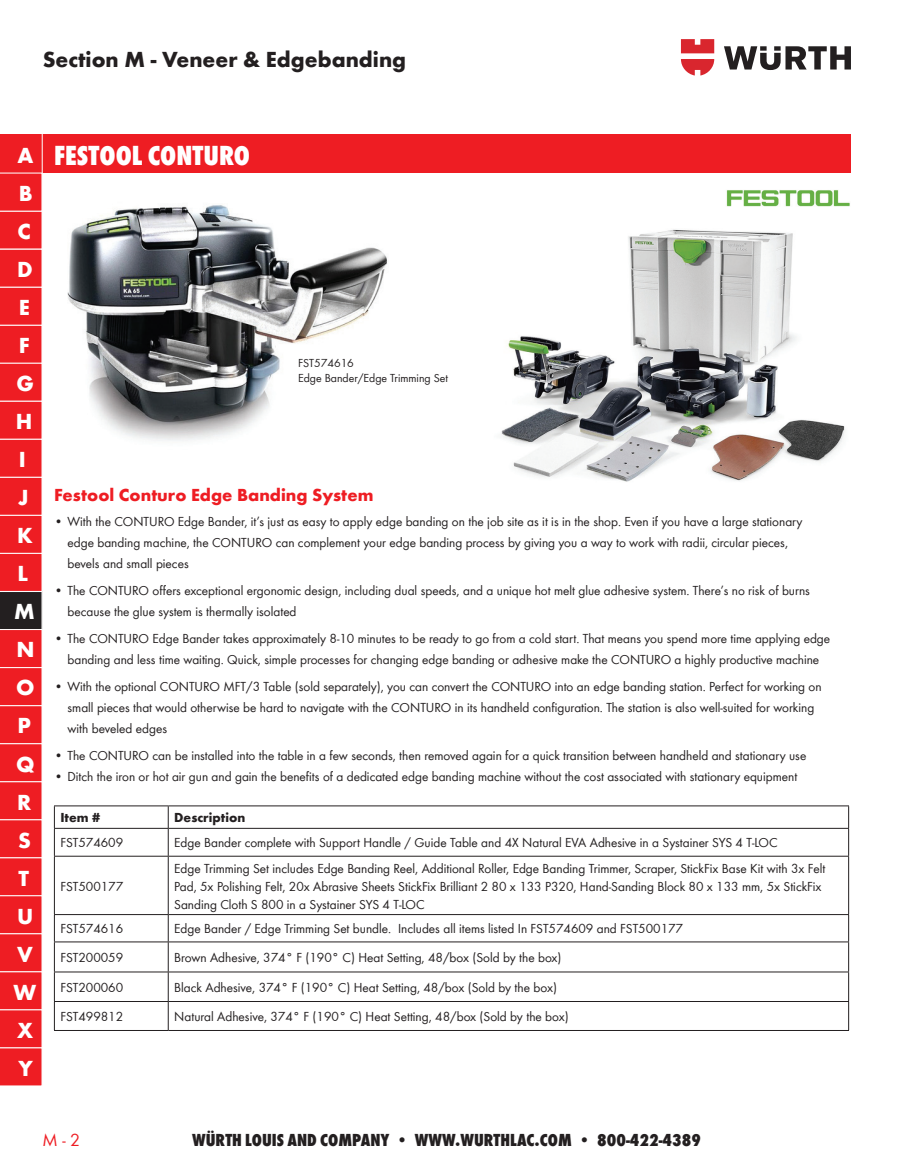
<style>
.page{position:relative;width:905px;height:1175px;background:#fff}
.page>*{position:absolute;margin:0;border:0;box-sizing:border-box;transform-origin:0 0}
.t1{font:800 condensed 28.5px "Wuerth";color:#fff}
.t2{font:700 22.5px "Wuerth";color:#231f20}
.t3{font:700 22.5px/38px "Wuerth";color:#fff}
.t4{font:800 condensed 18px "Wuerth";color:#231f20}
.t5{font:700 18px "Wuerth";color:#ee1d23}
.t6{font:18px "Wuerth";color:#ee1d23}
.t7{font:13.5px/21px "Wuerth";color:#231f20}
.t8{font:700 13.5px "Wuerth";color:#231f20}
.t9{font:12px/15px "Wuerth";color:#231f20}
</style>
<div class="page">
<svg style="left:724px;top:46px;width:126px;height:24px"></svg>
<svg style="left:681px;top:39px;width:33px;height:36px"></svg>
<div style="left:0;top:134px;width:850px;height:39px;background:#ee1d23"></div>
<svg style="left:0;top:173px;width:42px;height:913px;background:#e62429"></svg>
<hr style="left:42px;top:132px;width:1px;height:955px;background:#fff">
<img style="left:501px;top:229px;width:344px;height:253px">
<hr style="left:54px;top:805px;width:114px;height:1px;background:#231f20">
<hr style="left:168px;top:805px;width:681px;height:1px;background:#231f20">
<hr style="left:54px;top:828px;width:114px;height:1px;background:#231f20">
<svg style="left:54px;top:806px;width:1px;height:49px"></svg>
<hr style="left:168px;top:828px;width:681px;height:1px;background:#231f20">
<svg style="left:168px;top:806px;width:1px;height:49px"></svg>
<svg style="left:848px;top:806px;width:1px;height:49px"></svg>
<hr style="left:54px;top:855px;width:114px;height:1px;background:#231f20">
<hr style="left:54px;top:856px;width:1px;height:58px;background:#231f20">
<hr style="left:168px;top:855px;width:681px;height:1px;background:#231f20">
<hr style="left:168px;top:856px;width:1px;height:58px;background:#231f20">
<hr style="left:848px;top:856px;width:1px;height:58px;background:#231f20">
<hr style="left:54px;top:914px;width:114px;height:1px;background:#231f20">
<hr style="left:168px;top:914px;width:681px;height:1px;background:#231f20">
<hr style="left:54px;top:941px;width:114px;height:1px;background:#231f20">
<hr style="left:168px;top:941px;width:681px;height:1px;background:#231f20">
<hr style="left:54px;top:971px;width:114px;height:1px;background:#231f20">
<hr style="left:168px;top:971px;width:681px;height:1px;background:#231f20">
<hr style="left:54px;top:1001px;width:114px;height:1px;background:#231f20">
<svg style="left:54px;top:915px;width:1px;height:115px"></svg>
<hr style="left:168px;top:1001px;width:681px;height:1px;background:#231f20">
<svg style="left:168px;top:915px;width:1px;height:115px"></svg>
<svg style="left:848px;top:915px;width:1px;height:115px"></svg>
<hr style="left:54px;top:1030px;width:114px;height:1px;background:#231f20">
<hr style="left:168px;top:1030px;width:681px;height:1px;background:#231f20">
<img style="left:67px;top:205px;width:320px;height:236px">
<img style="left:726px;top:190px;width:124px;height:17px">
<h2 class="t2" style="left:43px;top:43px;width:365px">Section M - Veneer &amp; Edgebanding</h2>
<h2 class="t3" style="left:18px;top:134px;width:17px">A</h2>
<h2 class="t3" style="left:19px;top:172px;width:15px">B</h2>
<h1 class="t1" style="left:54px;top:135px;width:197px">FESTOOL CONTURO</h1>
<h2 class="t3" style="left:14px;top:211px;width:24px">C<br>D<br>E<br>F<br>G<br>H<br>I<br>J<br>K<br>L<br>M<br>N<br>O<br>P<br>Q<br>R<br>S<br>T<br>U<br>V<br>W<br>X<br>Y</h2>
<p class="t9" style="left:298px;top:355px;width:151px">FST574616<br>Edge Bander/Edge Trimming Set</p>
<h3 class="t5" style="left:54px;top:481px;width:321px">Festool Conturo Edge Banding System</h3>
<p class="t7" style="left:68px;top:510px;width:736px;text-indent:-14px">• With the CONTURO Edge Bander, it’s just as easy to apply edge banding on the job site as it is in the shop. Even if you have a large stationary edge banding machine, the CONTURO can complement your edge banding process by giving you a way to work with radii, circular pieces, bevels and small pieces</p>
<p class="t7" style="left:68px;top:579px;width:744px;text-indent:-14px">• The CONTURO offers exceptional ergonomic design, including dual speeds, and a unique hot melt glue adhesive system. There’s no risk of burns because the glue system is thermally isolated</p>
<p class="t7" style="left:54px;top:627px;width:777px;text-align:center">• The CONTURO Edge Bander takes approximately 8-10 minutes to be ready to go from a cold start. That means you spend more time applying edge banding and less time waiting. Quick, simple processes for changing edge banding or adhesive make the CONTURO a highly productive machine</p>
<p class="t7" style="left:68px;top:675px;width:755px;text-indent:-14px">• With the optional CONTURO MFT/3 Table (sold separately), you can convert the CONTURO into an edge banding station. Perfect for working on small pieces that would otherwise be hard to navigate with the CONTURO in its handheld configuration. The station is also well-suited for working with beveled edges</p>
<p class="t7" style="left:54px;top:744px;width:753px">• The CONTURO can be installed into the table in a few seconds, then removed again for a quick transition between handheld and stationary use</p>
<p class="t7" style="left:54px;top:765px;width:744px">• Ditch the iron or hot air gun and gain the benefits of a dedicated edge banding machine without the cost associated with stationary equipment</p>
<p class="t8" style="left:60px;top:808px;width:41px">Item #</p>
<p class="t8" style="left:174px;top:808px;width:73px">Description</p>
<p class="t7" style="left:60px;top:831px;width:64px">FST574609</p>
<p class="t7" style="left:174px;top:831px;width:605px">Edge Bander complete with Support Handle / Guide Table and 4X Natural EVA Adhesive in a Systainer SYS 4 T-LOC</p>
<p class="t7" style="left:60px;top:875px;width:64px">FST500177</p>
<p class="t7" style="left:174px;top:858px;width:652px;line-height:18px">Edge Trimming Set includes Edge Banding Reel, Additional Roller, Edge Banding Trimmer, Scraper, StickFix Base Kit with 3x Felt<br>Pad, 5x Polishing Felt, 20x Abrasive Sheets StickFix Brilliant 2 80 x 133 P320, Hand-Sanding Block 80 x 133 mm, 5x StickFix<br>Sanding Cloth S 800 in a Systainer SYS 4 T-LOC</p>
<p class="t7" style="left:60px;top:917px;width:64px">FST574616</p>
<p class="t7" style="left:174px;top:917px;width:510px">Edge Bander / Edge Trimming Set bundle. Includes all items listed In FST574609 and FST500177</p>
<p class="t7" style="left:60px;top:946px;width:64px">FST200059</p>
<p class="t7" style="left:174px;top:946px;width:389px">Brown Adhesive, 374° F (190° C) Heat Setting, 48/box (Sold by the box)</p>
<p class="t7" style="left:60px;top:976px;width:64px">FST200060</p>
<p class="t7" style="left:174px;top:976px;width:384px">Black Adhesive, 374° F (190° C) Heat Setting, 48/box (Sold by the box)</p>
<p class="t7" style="left:60px;top:1005px;width:64px">FST499812</p>
<p class="t7" style="left:174px;top:1005px;width:396px">Natural Adhesive, 374° F (190° C) Heat Setting, 48/box (Sold by the box)</p>
<h3 class="t6" style="left:43px;top:1127px;width:39px">M - 2</h3>
<h3 class="t4" style="left:192px;top:1127px;width:510px">WÜRTH LOUIS AND COMPANY • WWW.WURTHLAC.COM • 800-422-4389</h3>
</div>
